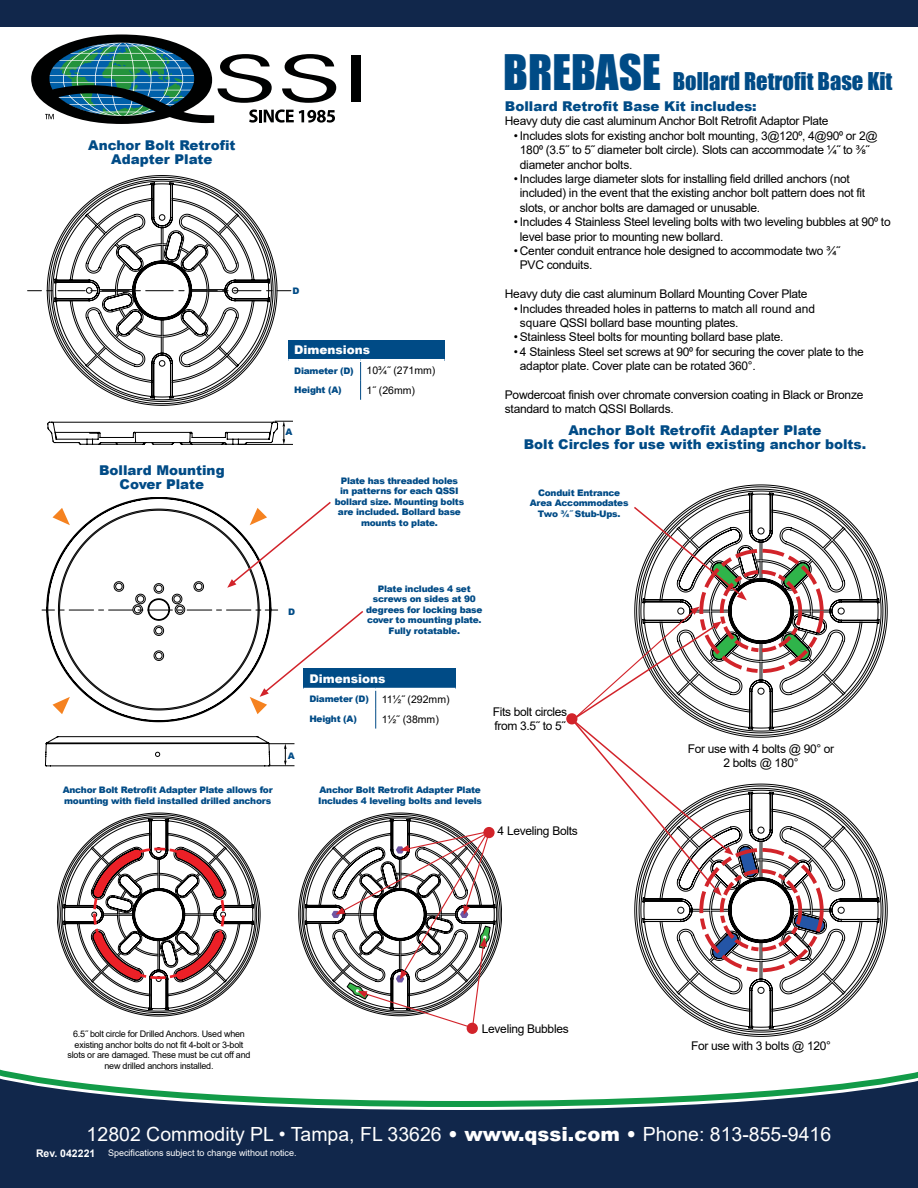
<style>
.page{position:relative;width:918px;height:1188px;background:#fff}
.page>*{position:absolute;margin:0;border:0;box-sizing:border-box;transform-origin:0 0}
.t1{font:22.5px "Impact";color:#004b86}
.t2{font:19.5px "Arial";color:#fff}
.t3{font:900 13.5px/13.5px "Arial";color:#004b86;text-align:center}
.t4{font:12px/14.4px "Arial";letter-spacing:-.025em;color:#000}
.t5{font:900 12px "Arial";color:#fff}
.t6{font:10.5px "Arial";color:#000}
.t7{font:700 10.5px "Arial";color:#fff}
.t8{font:900 9px/10.5px "Arial";letter-spacing:-.025em;color:#004b86}
.t9{font:9px/10.5px "Arial";letter-spacing:-.025em;color:#000;text-align:center}
.t10{font:9px "Arial";color:#fff}
.s1{font-weight:400;font-size:10.5px;color:#000}
.s2{font-size:45px}
.s3{color:#000101}
.s4{font-weight:900}
</style>
<div class="page">
<svg style="left:0;top:1079px;width:918px;height:109px;fill:#11274b"></svg>
<svg style="left:57px;top:813px;width:203px;height:203px"></svg>
<div style="left:288px;top:340px;width:157px;height:20px;background:#004b86"></div>
<hr style="left:288px;top:359px;width:73px;height:3px;background:#fff">
<hr style="left:361px;top:359px;width:84px;height:3px;background:#fff">
<svg style="left:360px;top:362px;width:1px;height:38px"></svg>
<div style="left:467px;top:1023px;width:10px;height:10px;background:#d2232a;border-radius:50%"></div>
<div style="left:467px;top:1023px;width:11px;height:11px;border:2px solid #d2232a;border-radius:50%"></div>
<div style="left:303px;top:669px;width:153px;height:20px;background:#004b86"></div>
<hr style="left:303px;top:688px;width:73px;height:3px;background:#fff">
<hr style="left:376px;top:688px;width:80px;height:3px;background:#fff">
<svg style="left:375px;top:691px;width:1px;height:38px"></svg>
<svg style="left:298px;top:813px;width:204px;height:216px"></svg>
<svg style="left:634px;top:784px;width:254px;height:253px"></svg>
<svg style="left:642px;top:792px;width:238px;height:237px"></svg>
<div style="left:699px;top:848px;width:125px;height:124px;border:4px dashed #d2242a;border-radius:50%"></div>
<div style="left:720px;top:869px;width:82px;height:82px;border:4px dashed #d2242a;border-radius:50%"></div>
<div style="left:567px;top:714px;width:10px;height:10px;background:#d2232a;border-radius:50%"></div>
<div style="left:566px;top:713px;width:11px;height:11px;border:2px solid #d2232a;border-radius:50%"></div>
<svg style="left:634px;top:485px;width:254px;height:252px"></svg>
<svg style="left:642px;top:492px;width:238px;height:238px"></svg>
<div style="left:699px;top:549px;width:125px;height:124px;border:4px dashed #d2242a;border-radius:50%"></div>
<div style="left:720px;top:570px;width:82px;height:82px;border:4px dashed #d2242a;border-radius:50%"></div>
<svg style="left:634px;top:505px;width:113px;height:95px"></svg>
<svg style="left:570px;top:607px;width:189px;height:289px"></svg>
<svg style="left:47px;top:280px;width:231px;height:165px"></svg>
<svg style="left:47px;top:175px;width:230px;height:231px"></svg>
<svg style="left:54px;top:182px;width:216px;height:216px"></svg>
<svg style="left:28px;top:290px;width:13px;height:1px"></svg>
<svg style="left:58px;top:290px;width:27px;height:1px"></svg>
<svg style="left:102px;top:290px;width:27px;height:1px"></svg>
<svg style="left:146px;top:290px;width:27px;height:1px"></svg>
<svg style="left:190px;top:290px;width:27px;height:1px"></svg>
<svg style="left:234px;top:290px;width:27px;height:1px"></svg>
<svg style="left:267px;top:290px;width:24px;height:1px"></svg>
<svg style="left:45px;top:497px;width:226px;height:269px"></svg>
<svg style="left:53px;top:508px;width:17px;height:17px"></svg>
<svg style="left:42px;top:609px;width:323px;height:105px"></svg>
<svg style="left:227px;top:500px;width:104px;height:88px"></svg>
<svg style="left:275px;top:421px;width:18px;height:23px"></svg>
<hr style="left:238px;top:444px;width:55px;height:1px;background:#000">
<svg style="left:269px;top:743px;width:25px;height:23px"></svg>
<div style="left:351px;top:55px;width:10px;height:47px;background:#000101"></div>
<svg style="left:31px;top:34px;width:305px;height:90px"></svg>
<div style="left:0;top:0;width:918px;height:27px;background:#11274b"></div>
<p class="t3" style="left:88px;top:138px;width:149px">Anchor Bolt Retrofit<br>Adapter Plate</p>
<p class="t3" style="left:99px;top:463px;width:127px">Bollard Mounting<br>Cover Plate</p>
<p class="t8" style="left:293px;top:285px;width:9px">D</p>
<p class="t5" style="left:294px;top:341px;width:78px">Dimensions</p>
<p class="t8" style="left:294px;top:360px;width:143px;line-height:19.6px">Diameter (D) <span class="s1">10¾˝ (271mm)<br></span>Height (A)</p>
<p class="t6" style="left:367px;top:383px;width:50px">1˝ (26mm)</p>
<p class="t8" style="left:286px;top:426px;width:9px">A</p>
<p class="t8" style="left:335px;top:475px;width:131px;text-align:center">Plate has threaded holes<br>in patterns for each QSSI bollard size. Mounting bolts are included. Bollard base mounts to plate.</p>
<h1 class="t1" style="left:503px;top:63px;width:391px"><span class="s2">BREBASE</span> Bollard Retrofit Base Kit</h1>
<p class="t3" style="left:505px;top:99px;width:253px">Bollard Retrofit Base Kit includes:</p>
<p class="t4" style="left:505px;top:114px;width:325px">Heavy duty die cast aluminum Anchor Bolt Retrofit Adaptor Plate</p>
<p class="t4" style="left:520px;top:128px;width:359px;text-indent:-6px">• Includes slots for existing anchor bolt mounting, 3@120⁰, 4@90⁰ or 2@<br>180⁰ (3.5˝ to 5˝ diameter bolt circle). Slots can accommodate ¼˝ to ⅜˝ diameter anchor bolts.</p>
<p class="t4" style="left:520px;top:171px;width:347px;text-indent:-6px">• Includes large diameter slots for installing field drilled anchors (not included) in the event that the existing anchor bolt pattern does not fit slots, or anchor bolts are damaged or unusable.</p>
<p class="t4" style="left:520px;top:215px;width:372px;text-indent:-6px">• Includes 4 Stainless Steel leveling bolts with two leveling bubbles at 90⁰ to level base prior to mounting new bollard.</p>
<p class="t4" style="left:520px;top:243px;width:322px;text-indent:-6px">• Center conduit entrance hole designed to accommodate two ¾˝<br>PVC conduits.</p>
<p class="t4" style="left:505px;top:287px;width:304px">Heavy duty die cast aluminum Bollard Mounting Cover Plate</p>
<p class="t4" style="left:520px;top:301px;width:297px;text-indent:-6px">• Includes threaded holes in patterns to match <span class="s3">all round and square</span> QSSI bollard base mounting plates.</p>
<p class="t4" style="left:514px;top:330px;width:271px">• Stainless Steel bolts for mounting bollard base plate.</p>
<p class="t4" style="left:520px;top:344px;width:345px;text-indent:-6px">• 4 Stainless Steel set screws at 90⁰ for securing the cover plate to the adaptor plate. Cover plate can be rotated 360°.</p>
<p class="t4" style="left:505px;top:387px;width:360px">Powdercoat finish over chromate conversion coating in Black or Bronze standard to match QSSI Bollards.</p>
<p class="t3" style="left:524px;top:423px;width:344px">Anchor Bolt Retrofit Adapter Plate<br>Bolt Circles for use with existing anchor bolts.</p>
<p class="t8" style="left:530px;top:487px;width:100px;text-align:center">Conduit Entrance<br>Area Accommodates<br>Two ¾˝ Stub-Ups.</p>
<p class="t8" style="left:288px;top:606px;width:9px">D</p>
<p class="t8" style="left:366px;top:583px;width:118px;text-align:center">Plate includes 4 set screws on sides at 90 degrees for locking base cover to mounting plate.<br>Fully rotatable.</p>
<p class="t8" style="left:288px;top:750px;width:9px">A</p>
<p class="t5" style="left:309px;top:670px;width:78px">Dimensions</p>
<p class="t8" style="left:309px;top:689px;width:142px;line-height:19.6px">Diameter (D) <span class="s1">11½˝ (292mm)<br></span>Height (A)</p>
<p class="t6" style="left:382px;top:712px;width:59px">1½˝ (38mm)</p>
<p class="t8" style="left:63px;top:784px;width:211px">Anchor Bolt Retrofit Adapter Plate allows for mounting with field installed drilled anchors</p>
<p class="t8" style="left:318px;top:784px;width:165px">Anchor Bolt Retrofit Adapter Plate<br>Includes 4 leveling bolts and levels</p>
<p class="t4" style="left:493px;top:704px;width:76px">Fits bolt circles from 3.5˝ to 5˝</p>
<p class="t4" style="left:498px;top:824px;width:82px">4 Leveling Bolts</p>
<p class="t4" style="left:688px;top:741px;width:148px;text-align:center">For use with 4 bolts @ 90° or<br>2 bolts @ 180°</p>
<p class="t9" style="left:68px;top:1029px;width:184px">6.5˝ bolt circle for Drilled Anchors. Used when existing anchor bolts do not fit 4-bolt or 3-bolt slots or are damaged. These must be cut off and new drilled anchors installed.</p>
<p class="t4" style="left:482px;top:1021px;width:88px">Leveling Bubbles</p>
<p class="t4" style="left:691px;top:1039px;width:141px">For use with 3 bolts @ 120°</p>
<h2 class="t2" style="left:87px;top:1120px;width:746px">12802 Commodity PL • Tampa, FL 33626 <span class="s4">• www.qssi.com •</span> Phone: 813-855-9416</h2>
<p class="t7" style="left:36px;top:1146px;width:61px">Rev. 042221</p>
<p class="t10" style="left:108px;top:1147px;width:190px">Specifications subject to change without notice.</p>
</div>
